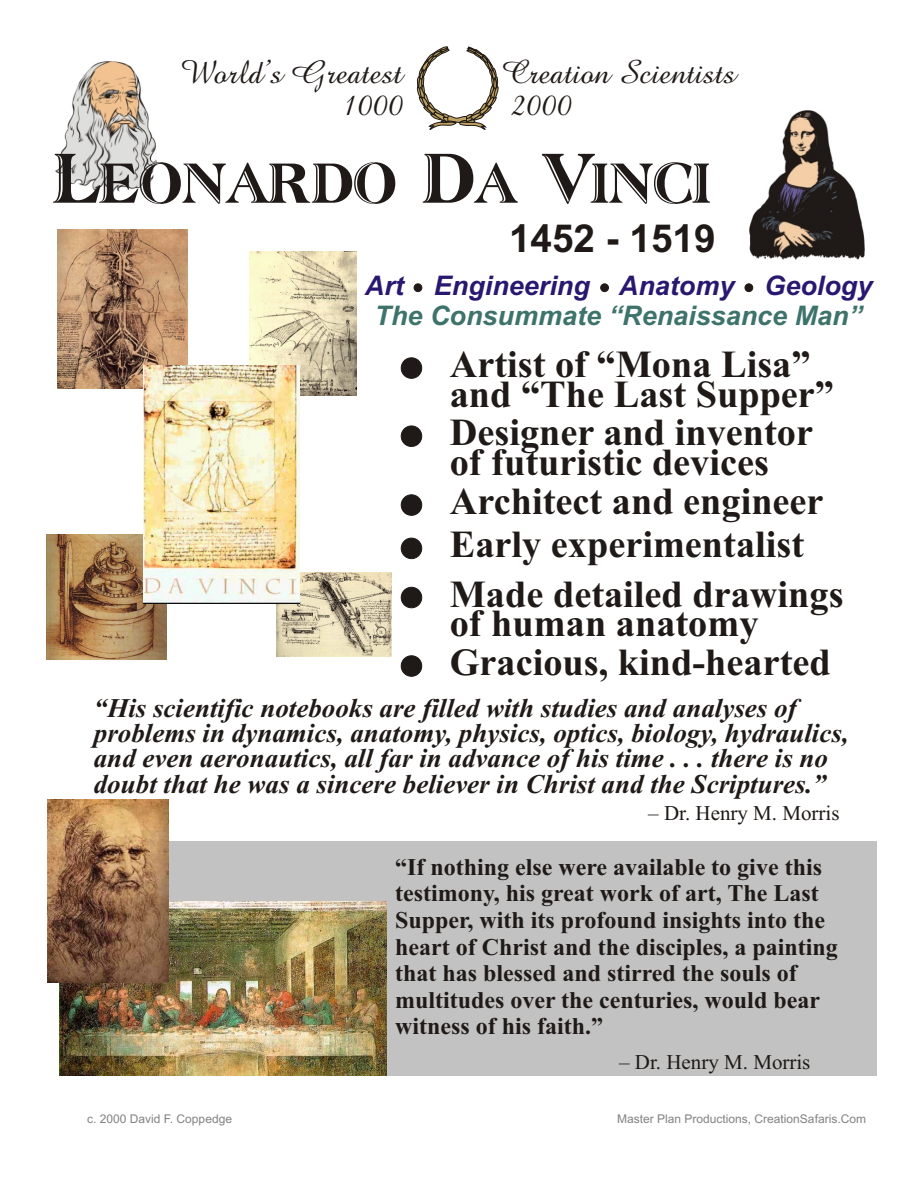
<style>
.page{position:relative;width:918px;height:1188px;background:#fff}
.page>*{position:absolute;margin:0;border:0;box-sizing:border-box;transform-origin:0 0}
.t1{font:68.7px "Atlantic Inline";letter-spacing:-.05em;color:#1f1a17;scale:.95 1}
.t2{font:700 38.7px "Arial";color:#1f1a17}
.t3{font:700 38.25px/29.7px "Times New Roman";color:#1f1a17}
.t4{font:33.15px "Amazone BT";color:#1f1a17}
.t5{font:italic 700 27px/25.3px "Times New Roman";color:#1f1a17}
.t6{font:italic 700 27px "Arial";color:#3d736b}
.t7{font:italic 700 27px "Arial";color:#291770}
.t8{font:700 24px/26.5px "Times New Roman";color:#1f1a17}
.t9{font:21px "Times New Roman";color:#1f1a17}
.t10{font:12px "Arial";color:#828282}
</style>
<div class="page">
<img style="left:55px;top:61px;width:101px;height:132px">
<div style="left:99px;top:841px;width:778px;height:235px;background:#c2c2c2"></div>
<div style="left:401px;top:426px;width:21px;height:21px;background:#1f1a17;border:1px solid #1f1a17;border-radius:50%"></div>
<div style="left:401px;top:587px;width:21px;height:21px;background:#1f1a17;border:1px solid #1f1a17;border-radius:50%"></div>
<div style="left:401px;top:656px;width:21px;height:20px;background:#1f1a17;border:1px solid #1f1a17;border-radius:50%"></div>
<div style="left:601px;top:284px;width:8px;height:8px;background:#1f1a17;border:1px solid #1f1a17;border-radius:50%"></div>
<div style="left:414px;top:284px;width:8px;height:8px;background:#1f1a17;border:1px solid #1f1a17;border-radius:50%"></div>
<div style="left:745px;top:284px;width:8px;height:8px;background:#1f1a17;border:1px solid #1f1a17;border-radius:50%"></div>
<div style="left:401px;top:358px;width:21px;height:20px;background:#1f1a17;border:1px solid #1f1a17;border-radius:50%"></div>
<div style="left:401px;top:495px;width:21px;height:20px;background:#1f1a17;border:1px solid #1f1a17;border-radius:50%"></div>
<div style="left:401px;top:538px;width:21px;height:21px;background:#1f1a17;border:1px solid #1f1a17;border-radius:50%"></div>
<svg style="left:417px;top:46px;width:82px;height:84px"></svg>
<img style="left:46px;top:535px;width:120px;height:125px">
<img style="left:249px;top:251px;width:108px;height:144px">
<img style="left:58px;top:229px;width:129px;height:159px">
<img style="left:276px;top:572px;width:115px;height:85px">
<img style="left:143px;top:365px;width:156px;height:239px">
<img style="left:750px;top:110px;width:114px;height:150px">
<img style="left:60px;top:902px;width:327px;height:174px">
<img style="left:47px;top:800px;width:121px;height:183px">
<h3 class="t4" style="left:179px;top:58px;width:225px">World’s Greatest</h3>
<h3 class="t4" style="left:502px;top:58px;width:235px">Creation Scientists</h3>
<h3 class="t4" style="left:343px;top:90px;width:63px">1000</h3>
<h3 class="t4" style="left:511px;top:90px;width:63px">2000</h3>
<h1 class="t1" style="left:50px;top:135px;width:698px">Leonardo Da Vinci</h1>
<h2 class="t2" style="left:509px;top:224px;width:208px">1452 - 1519</h2>
<p class="t7" style="left:365px;top:276px;width:509px">Art Engineering Anatomy Geology</p>
<p class="t6" style="left:375px;top:305px;width:489px">The Consummate “Renaissance Man”</p>
<h3 class="t3" style="left:450px;top:353px;width:386px">Artist of “Mona Lisa” and “The Last Supper”</h3>
<h3 class="t3" style="left:450px;top:422px;width:365px">Designer and inventor of futuristic devices</h3>
<h3 class="t3" style="left:450px;top:484px;width:375px;line-height:43.3px">Architect and engineer<br>Early experimentalist</h3>
<h3 class="t3" style="left:450px;top:583px;width:395px">Made detailed drawings of human anatomy</h3>
<h3 class="t3" style="left:450px;top:651px;width:383px">Gracious, kind-hearted</h3>
<p class="t5" style="left:94px;top:698px;width:756px">“His scientific notebooks are filled with studies and analyses of problems in dynamics, anatomy, physics, optics, biology, hydraulics, and even aeronautics, all far in advance of his time . . . there is no doubt that he was a sincere believer in Christ and the Scriptures.”</p>
<p class="t9" style="left:648px;top:806px;width:193px">– Dr. Henry M. Morris</p>
<p class="t8" style="left:395px;top:856px;width:444px">“If nothing else were available to give this testimony, his great work of art, The Last Supper, with its profound insights into the heart of Christ and the disciples, a painting that has blessed and stirred the souls of multitudes over the centuries, would bear witness of his faith.”</p>
<p class="t9" style="left:619px;top:1054px;width:193px">– Dr. Henry M. Morris</p>
<p class="t10" style="left:87px;top:1114px;width:146px">c. 2000 David F. Coppedge</p>
<p class="t10" style="left:617px;top:1114px;width:250px">Master Plan Productions, CreationSafaris.Com</p>
</div>
